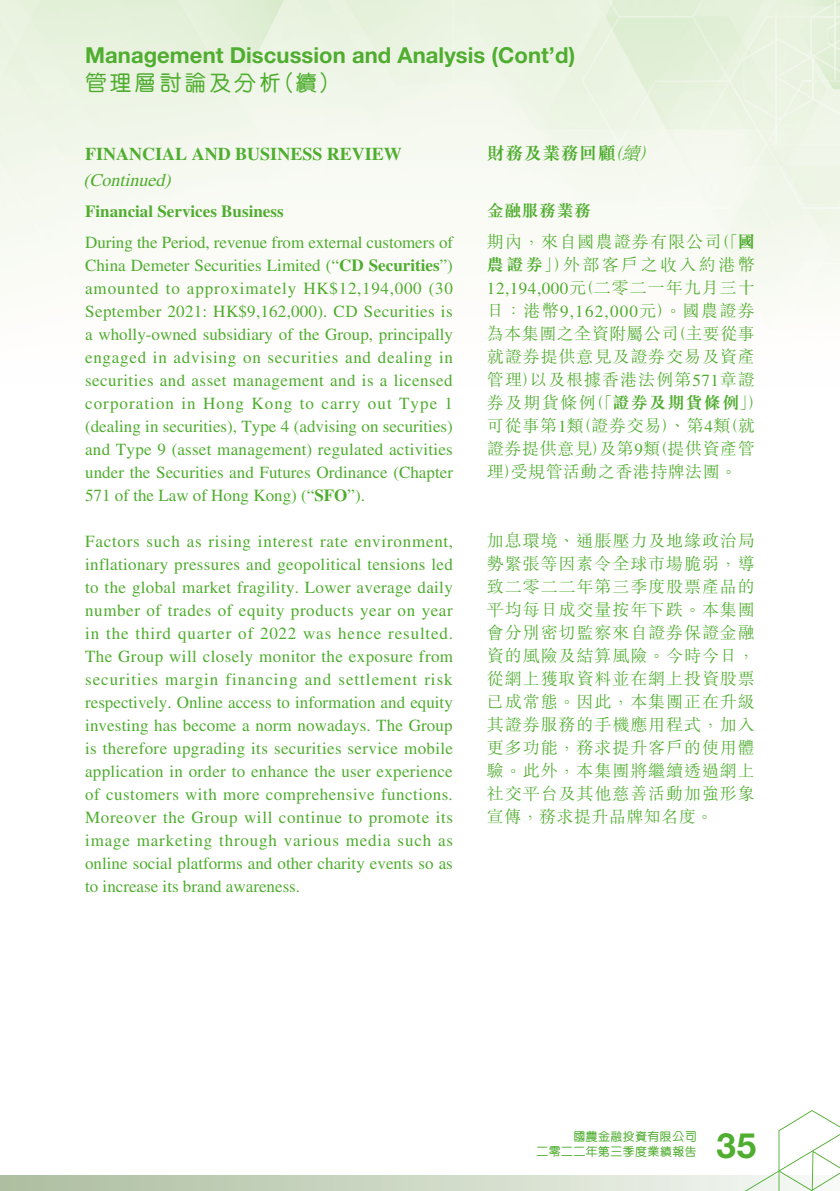
<style>
.page{position:relative;width:840px;height:1191px;background:#fff}
.page>*{position:absolute;margin:0;border:0;box-sizing:border-box;transform-origin:0 0}
.t1{font:700 35px "Helvetica Neue LT Std";color:#4fad2f}
.t2{font:700 22px "Helvetica Neue LT Std";letter-spacing:.005em;color:#4fad2f}
.t3{font:500 22px "M Yuen HK";letter-spacing:.13em;color:#4fad2f}
.t4{font:700 18px "Times LT Std";color:#4fad2f}
.t5{font:italic 18px "Times LT Std";color:#4fad2f}
.t6{font:700 18px "M Sung HK";letter-spacing:.025em;color:#4fad2f}
.t7{font:17px/23px "Times LT Std";color:#4fad2f;text-align:justify}
.t8{font:300 17px/23px "M Sung HK";letter-spacing:.055em;color:#4fad2f}
.t9{font:700 17px "Times LT Std";color:#4fad2f}
.t10{font:500 12px/15px "M Yuen HK";letter-spacing:.03em;color:#4fad2f;text-align:right}
.s1{font-weight:700}
.s2{font-weight:300;font-style:italic}
.s3{font-family:"Times LT Std";font-weight:400}
</style>
<div class="page">
<div style="left:583px;top:145px;width:183px;height:63px;background:#f5f8ee"></div>
<img style="left:813px;top:81px;width:26px;height:17px">
<img style="left:776px;top:33px;width:34px;height:6px">
<div style="left:712px;top:0;width:127px;height:33px;background:#e7f2dd"></div>
<img style="left:581px;top:17px;width:148px;height:128px">
<div style="left:618px;top:145px;width:147px;height:63px;background:#f5f9ef"></div>
<img style="left:618px;top:80px;width:111px;height:65px">
<div style="left:729px;top:17px;width:46px;height:64px;background:#e8f2de"></div>
<img style="left:776px;top:17px;width:34px;height:1px">
<img style="left:835px;top:17px;width:4px;height:5px">
<img style="left:729px;top:81px;width:37px;height:64px">
<div style="left:766px;top:118px;width:73px;height:91px;background:#eff6e8"></div>
<img style="left:783px;top:118px;width:30px;height:2px">
<div style="left:742px;top:39px;width:71px;height:79px;background:#eaf3e2"></div>
<svg style="left:813px;top:80px;width:26px;height:1px"></svg>
<img style="left:835px;top:22px;width:4px;height:11px">
<img style="left:810px;top:3px;width:24px;height:31px">
<img style="left:813px;top:58px;width:26px;height:16px">
<img style="left:598px;top:0;width:114px;height:17px">
<img style="left:618px;top:17px;width:75px;height:1px">
<img style="left:775px;top:78px;width:1px;height:38px">
<svg style="left:775px;top:116px;width:8px;height:29px"></svg>
<img style="left:775px;top:18px;width:1px;height:58px">
<svg style="left:775px;top:0;width:1px;height:18px"></svg>
<img style="left:834px;top:58px;width:1px;height:21px">
<img style="left:834px;top:6px;width:1px;height:27px">
<svg style="left:834px;top:0;width:5px;height:6px"></svg>
<img style="left:813px;top:98px;width:26px;height:27px">
<img style="left:776px;top:58px;width:32px;height:41px">
<img style="left:809px;top:34px;width:30px;height:24px">
<img style="left:808px;top:57px;width:5px;height:42px">
<svg style="left:830px;top:33px;width:9px;height:15px"></svg>
<svg style="left:0;top:1175px;width:716px;height:16px;background:#cad6c2"></svg>
<svg style="left:716px;top:1110px;width:123px;height:81px"></svg>
<p class="t2" style="left:85px;top:41px;width:491px">Management Discussion and Analysis (Cont’d)</p>
<p class="t3" style="left:85px;top:71px;width:256px">管理層討論及分析（續）</p>
<p class="t4" style="left:85px;top:143px;width:318px">FINANCIAL AND BUSINESS REVIEW</p>
<p class="t5" style="left:83px;top:169px;width:93px">(Continued)</p>
<p class="t9" style="left:85px;top:201px;width:200px">Financial Services Business</p>
<p class="t7" style="left:85px;top:230px;width:369px">During the Period, revenue from external customers of China Demeter Securities Limited (“<span class="s1">CD Securities</span>”) amounted to approximately HK$12,194,000 (30<br>September 2021: HK$9,162,000). CD Securities is a wholly-owned subsidiary of the Group, principally engaged in advising on securities and dealing in securities and asset management and is a licensed corporation in Hong Kong to carry out Type 1 (dealing in securities), Type 4 (advising on securities) and Type 9 (asset management) regulated activities under the Securities and Futures Ordinance (Chapter 571 of the Law of Hong Kong) (“<span class="s1">SFO</span>”).</p>
<p class="t7" style="left:85px;top:529px;width:369px">Factors such as rising interest rate environment, inflationary pressures and geopolitical tensions led to the global market fragility. Lower average daily number of trades of equity products year on year in the third quarter of 2022 was hence resulted.<br>The Group will closely monitor the exposure from securities margin financing and settlement risk respectively. Online access to information and equity investing has become a norm nowadays. The Group is therefore upgrading its securities service mobile application in order to enhance the user experience of customers with more comprehensive functions.<br>Moreover the Group will continue to promote its image marketing through various media such as online social platforms and other charity events so as to increase its brand awareness.</p>
<p class="t6" style="left:486px;top:144px;width:176px">財務及業務回顧<span class="s2">（續）</span></p>
<p class="t8" style="left:486px;top:194px;width:269px;line-height:31px"><span class="s1">金融服務業務<br></span>期內，來自國農證券有限公司（「<span class="s1">國</span></p>
<p class="t8" style="left:486px;top:252px;width:278px"><span class="s1">農證券</span>」）外部客戶之收入約港幣<br><span class="s3">12,194,000</span>元（二零二一年九月三十日：港幣<span class="s3">9,162,000</span>元）。國農證券為本集團之全資附屬公司（主要從事就證券提供意見及證券交易及資產管理）以及根據香港法例第<span class="s3">571</span>章證券及期貨條例（「<span class="s1">證券及期貨條例</span>」）可從事第<span class="s3">1</span>類（證券交易）、第<span class="s3">4</span>類（就證券提供意見）及第<span class="s3">9</span>類（提供資產管理）受規管活動之香港持牌法團。</p>
<p class="t8" style="left:486px;top:528px;width:269px;text-align:justify">加息環境、通脹壓力及地緣政治局勢緊張等因素令全球市場脆弱，導致二零二二年第三季度股票產品的平均每日成交量按年下跌。本集團會分別密切監察來自證券保證金融資的風險及結算風險。今時今日，從網上獲取資料並在網上投資股票已成常態。因此，本集團正在升級其證券服務的手機應用程式，加入更多功能，務求提升客戶的使用體驗。此外，本集團將繼續透過網上社交平台及其他慈善活動加強形象宣傳，務求提升品牌知名度。</p>
<p class="t10" style="left:536px;top:1129px;width:162px">國農金融投資有限公司<br>二零二二年第三季度業績報告</p>
<h1 class="t1" style="left:716px;top:1124px;width:41px">35</h1>
</div>
